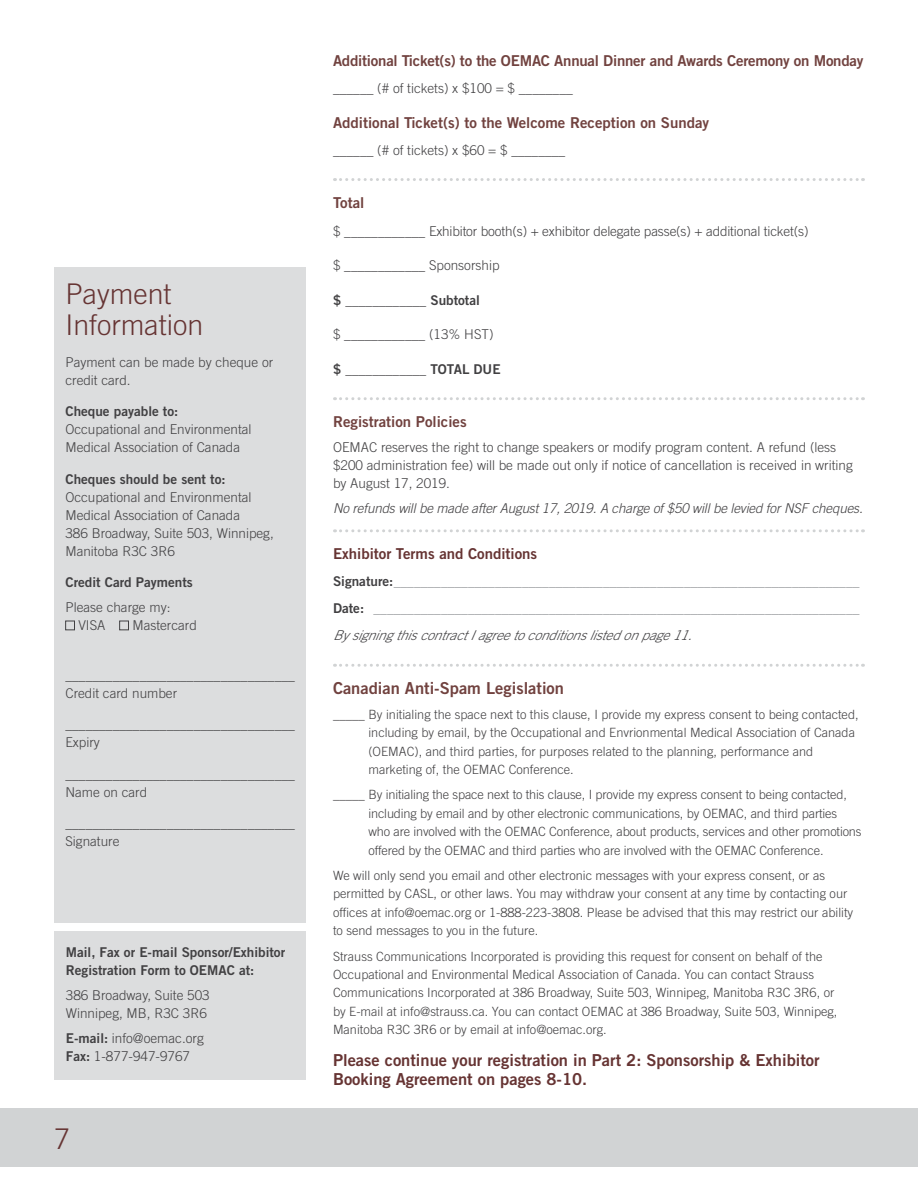
<style>
.page{position:relative;width:918px;height:1188px;background:#fff}
.page>*{position:absolute;margin:0;border:0;box-sizing:border-box;transform-origin:0 0}
.t1{font:300 28.5px/31.5px "Trade Gothic";color:#663433}
.t2{font:16.5px/18.5px "Trade Gothic Bold Two";color:#663433}
.t3{font:16.5px "Trade Gothic Bold Two";color:#71423f}
.t4{font:15px "Trade Gothic Bold Two";color:#71423f}
.t5{font:15px "Trade Gothic Bold Two";color:#663433}
.t6{font:300 13.5px/18px "Trade Gothic";color:#414042}
.t7{font:300 13.5px/27px "Trade Gothic";color:#939598;text-align:justify}
.t8{font:13.5px/18px "Trade Gothic Bold Two";color:#414042}
.t9{font:italic 300 13.5px "Trade Gothic";color:#414042}
.t10{font:300 12.75px/18.5px "Trade Gothic";color:#414042}
.s1{font-family:"Trade Gothic Bold Two";font-weight:400}
.s2{font-family:"Trade Gothic Bold Two";font-weight:400;color:#414042}
.s3{font-style:italic;color:#414042}
</style>
<div class="page">
<div style="left:0;top:1108px;width:918px;height:58px;background:#d1d3d4"></div>
<div style="left:54px;top:932px;width:252px;height:148px;background:#dcddde"></div>
<svg style="left:334px;top:178px;width:529px;height:3px"></svg>
<svg style="left:334px;top:397px;width:529px;height:3px"></svg>
<svg style="left:334px;top:529px;width:529px;height:3px"></svg>
<svg style="left:334px;top:664px;width:529px;height:3px"></svg>
<div style="left:54px;top:267px;width:252px;height:655px;background:#dcddde"></div>
<div style="left:65px;top:621px;width:10px;height:9px;border:1px solid #414042"></div>
<div style="left:119px;top:621px;width:10px;height:9px;border:1px solid #414042"></div>
<h1 class="t1" style="left:65px;top:278px;width:139px">Payment<br>Information</h1>
<p class="t6" style="left:65px;top:353px;width:209px">Payment can be made by cheque or credit card.</p>
<p class="t8" style="left:65px;top:402px;width:114px">Cheque payable to:</p>
<p class="t6" style="left:65px;top:420px;width:188px">Occupational and Environmental<br>Medical Association of Canada</p>
<p class="t8" style="left:65px;top:470px;width:162px">Cheques should be sent to:</p>
<p class="t6" style="left:65px;top:488px;width:210px">Occupational and Environmental<br>Medical Association of Canada<br>386 Broadway, Suite 503, Winnipeg,<br>Manitoba R3C 3R6</p>
<p class="t8" style="left:65px;top:573px;width:129px">Credit Card Payments</p>
<p class="t6" style="left:78px;top:598px;width:94px;text-indent:-13px">Please charge my:<br>VISA</p>
<p class="t6" style="left:132px;top:616px;width:66px">Mastercard</p>
<p class="t6" style="left:65px;top:666px;width:231px">__________________________________<br>Credit card number</p>
<p class="t6" style="left:65px;top:715px;width:231px">__________________________________<br>Expiry</p>
<p class="t6" style="left:65px;top:765px;width:231px">__________________________________<br>Name on card</p>
<p class="t6" style="left:65px;top:814px;width:231px">__________________________________<br>Signature</p>
<p class="t8" style="left:66px;top:943px;width:221px">Mail, Fax or E-mail Sponsor/Exhibitor<br>Registration Form to OEMAC at:</p>
<p class="t6" style="left:66px;top:986px;width:145px">386 Broadway, Suite 503<br>Winnipeg, MB, R3C 3R6</p>
<p class="t6" style="left:66px;top:1029px;width:139px"><span class="s1">E-mail:</span> info@oemac.org<br><span class="s1">Fax:</span> 1-877-947-9767</p>
<h1 class="t1" style="left:54px;top:1123px;width:17px">7</h1>
<p class="t4" style="left:333px;top:51px;width:532px">Additional Ticket(s) to the OEMAC Annual Dinner and Awards Ceremony on Monday</p>
<p class="t6" style="left:333px;top:79px;width:241px">______ (# of tickets) x $100 = $ ________</p>
<p class="t4" style="left:333px;top:113px;width:378px">Additional Ticket(s) to the Welcome Reception on Sunday</p>
<p class="t6" style="left:333px;top:141px;width:234px">______ (# of tickets) x $60 = $ ________</p>
<p class="t4" style="left:333px;top:193px;width:33px">Total</p>
<p class="t6" style="left:333px;top:222px;width:477px">$ ____________ Exhibitor booth(s) + exhibitor delegate passe(s) + additional ticket(s)</p>
<p class="t6" style="left:333px;top:256px;width:168px">$ ____________ Sponsorship</p>
<p class="t8" style="left:333px;top:291px;width:148px">$ ____________ Subtotal</p>
<p class="t6" style="left:333px;top:325px;width:162px">$ ____________ (13% HST)</p>
<p class="t8" style="left:333px;top:360px;width:169px">$ ____________ TOTAL DUE</p>
<p class="t4" style="left:333px;top:413px;width:135px">Registration Policies</p>
<p class="t6" style="left:333px;top:438px;width:521px">OEMAC reserves the right to change speakers or modify program content. A refund (less $200 administration fee) will be made out only if notice of cancellation is received in writing by August 17, 2019.</p>
<p class="t9" style="left:333px;top:500px;width:535px">No refundswillbe made afterAugust17,2019.A charge of$50 willbe levied forNSF cheques.</p>
<p class="t5" style="left:333px;top:545px;width:206px">Exhibitor Terms and Conditions</p>
<p class="t7" style="left:333px;top:568px;width:528px"><span class="s2">Signature:</span>_____________________________________________________________________ <span class="s2">Date:</span> ________________________________________________________________________ <span class="s3">By signing thiscontract I agree to conditionslisted on page 11.</span></p>
<p class="t3" style="left:333px;top:678px;width:233px">Canadian Anti-Spam Legislation</p>
<p class="t10" style="left:368px;top:705px;width:492px;text-indent:-35px">_____ By initialing the space next to this clause, I provide my express consent to being contacted, including by email, by the Occupational and Envrionmental Medical Association of Canada (OEMAC), and third parties, for purposes related to the planning, performance and marketing of, the OEMAC Conference.</p>
<p class="t10" style="left:368px;top:786px;width:495px;text-indent:-35px">_____ By initialing the space next to this clause, I provide my express consent to being contacted, including by email and by other electronic communications, by OEMAC, and third parties who are involved with the OEMAC Conference, about products, services and other promotions offered by the OEMAC and third parties who are involved with the OEMAC Conference.</p>
<p class="t10" style="left:333px;top:866px;width:522px">We will only send you email and other electronic messages with your express consent, or as permitted by CASL, or other laws. You may withdraw your consent at any time by contacting our offices at info@oemac.org or 1-888-223-3808. Please be advised that this may restrict our ability to send messages to you in the future.</p>
<p class="t10" style="left:333px;top:947px;width:506px">Strauss Communications Incorporated is providing this request for consent on behalf of the Occupational and Environmental Medical Association of Canada. You can contact Strauss Communications Incorporated at 386 Broadway, Suite 503, Winnipeg, Manitoba R3C 3R6, or by E-mail at info@strauss.ca. You can contact OEMAC at 386 Broadway, Suite 503, Winnipeg, Manitoba R3C 3R6 or by email at info@oemac.org.</p>
<p class="t2" style="left:333px;top:1051px;width:488px">Please continue your registration in Part 2: Sponsorship &amp; Exhibitor<br>Booking Agreement on pages 8-10.</p>
</div>
